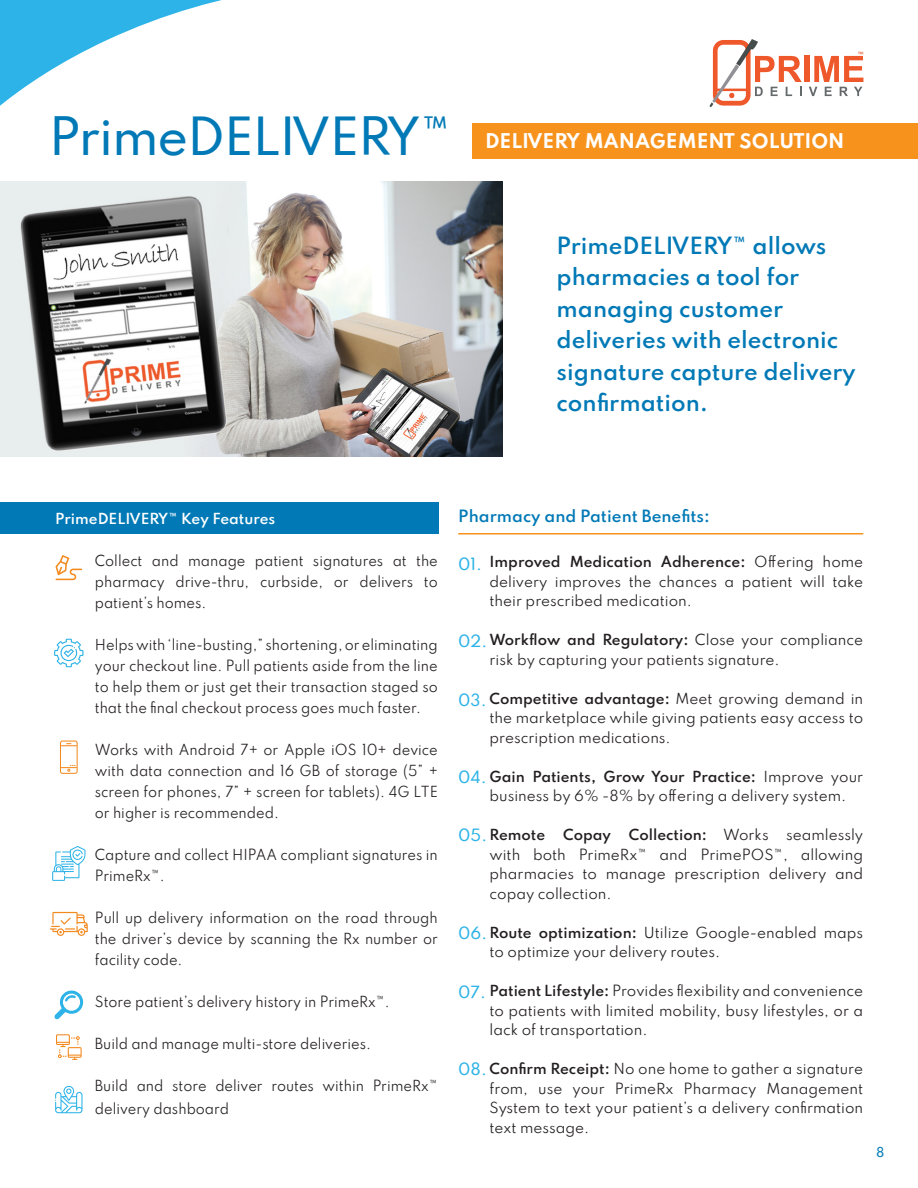
<style>
.page{position:relative;width:918px;height:1188px;background:#fff}
.page>*{position:absolute;margin:0;border:0;box-sizing:border-box;transform-origin:0 0}
.t1{font:500 46.5px "Spartan";letter-spacing:-.025em;color:#0179b6}
.t2{font:600 21px/31.5px "Spartan";color:#0179b6}
.t3{font:700 18px "Spartan";color:#fff}
.t4{font:600 15px "Spartan";color:#0179b6}
.t5{font:500 15px "Spartan";color:#2db3e7}
.t6{font:13.5px/19.5px "Spartan";color:#231f20;text-align:justify}
.t7{font:13.5px/21px "Spartan";color:#231f20;text-align:justify;scale:.96 1}
.t8{font:600 13.5px "Spartan";color:#231f20}
.t9{font:600 13.5px "Spartan";color:#fff}
.t10{font:500 12px "Spartan";color:#0179b6}
.t11{font:9.15px "Myriad Pro";color:#ee582b}
.s1{font-weight:600}
.s2{font-weight:400}
</style>
<div class="page">
<div style="left:473px;top:123px;width:445px;height:35px;background:#f7931d"></div>
<div style="left:0;top:502px;width:439px;height:31px;background:#0179b6"></div>
<hr style="left:458px;top:533px;width:405px;height:2px;background:#f7931d">
<img style="left:0;top:181px;width:503px;height:276px">
<svg style="left:56px;top:555px;width:26px;height:25px"></svg>
<svg style="left:56px;top:1034px;width:26px;height:26px"></svg>
<svg style="left:60px;top:741px;width:18px;height:33px"></svg>
<svg style="left:55px;top:1086px;width:28px;height:27px"></svg>
<svg style="left:50px;top:912px;width:38px;height:24px"></svg>
<svg style="left:52px;top:846px;width:34px;height:35px"></svg>
<svg style="left:54px;top:991px;width:29px;height:29px"></svg>
<div style="left:804px;top:56px;width:5px;height:26px;background:#ee582b"></div>
<svg style="left:710px;top:39px;width:92px;height:68px"></svg>
<svg style="left:809px;top:56px;width:54px;height:40px"></svg>
<svg style="left:54px;top:639px;width:30px;height:28px"></svg>
<svg style="left:0;top:0;width:222px;height:106px"></svg>
<p class="t1" style="left:49px;top:101px;width:405px">PrimeDELIVERY™</p>
<p class="t11" style="left:858px;top:49px;width:7px">™</p>
<p class="t3" style="left:485px;top:127px;width:361px">DELIVERY MANAGEMENT SOLUTION</p>
<p class="t2" style="left:557px;top:229px;width:301px">PrimeDELIVERY™ allows pharmacies a tool for managing customer deliveries with electronic signature capture delivery confirmation.</p>
<p class="t9" style="left:55px;top:508px;width:222px">PrimeDELIVERY™ Key Features</p>
<p class="t7" style="left:95px;top:550px;width:359px">Collect and manage patient signatures at the pharmacy drive-thru, curbside, or delivers to patient’s homes.</p>
<p class="t7" style="left:95px;top:634px;width:359px">Helps with ‘line-busting,” shortening, or eliminating your checkout line. Pull patients aside from the line to help them or just get their transaction staged so that the fi nal checkout process goes much faster.</p>
<p class="t7" style="left:95px;top:739px;width:359px">Works with Android 7+ or Apple iOS 10+ device with data connection and 16 GB of storage (5” + screen for phones, 7” + screen for tablets). 4G LTE or higher is recommended.</p>
<p class="t7" style="left:95px;top:844px;width:359px">Capture and collect HIPAA compliant signatures in<br>PrimeRx™.</p>
<p class="t7" style="left:95px;top:907px;width:359px">Pull up delivery information on the road through the driver’s device by scanning the Rx number or facility code.</p>
<p class="t7" style="left:95px;top:991px;width:309px">Store patient’s delivery history in PrimeRx™.</p>
<p class="t7" style="left:95px;top:1033px;width:289px">Build and manage multi-store deliveries.</p>
<p class="t7" style="left:95px;top:1074px;width:359px;line-height:22.5px">Build and store deliver routes within PrimeRx™ delivery dashboard</p>
<p class="t4" style="left:458px;top:505px;width:253px">Pharmacy and Patient Benefits:</p>
<p class="t5" style="left:458px;top:553px;width:25px">01.</p>
<p class="t6" style="left:490px;top:552px;width:375px"><span class="s1">Improved Medication Adherence:</span> Offering home delivery improves the chances a patient will take their prescribed medication.</p>
<p class="t6" style="left:490px;top:630px;width:375px"><span class="s1">Workflow and Regulatory:</span> Close your compliance risk by capturing your patients signature.</p>
<p class="t6" style="left:490px;top:688px;width:375px"><span class="s1">Competitive advantage:</span> Meet growing demand in the marketplace while giving patients easy access to prescription medications.</p>
<p class="t6" style="left:490px;top:766px;width:375px"><span class="s1">Gain Patients, Grow Your Practice:</span> Improve your business by 6% -8% by offering a delivery system.</p>
<p class="t8" style="left:490px;top:825px;width:57px">Remote</p>
<p class="t8" style="left:563px;top:825px;width:49px">Copay</p>
<p class="t8" style="left:629px;top:825px;width:141px">Collection: <span class="s2">Works</span></p>
<p class="t5" style="left:458px;top:629px;width:31px">02.</p>
<p class="t5" style="left:458px;top:688px;width:30px">03.</p>
<p class="t5" style="left:458px;top:765px;width:30px">04.</p>
<p class="t5" style="left:458px;top:824px;width:30px">05.</p>
<p class="t6" style="left:490px;top:825px;width:375px;text-indent:297px">seamlessly with both PrimeRx™ and PrimePOS™, allowing pharmacies to manage prescription delivery and copay collection.</p>
<p class="t6" style="left:490px;top:922px;width:375px"><span class="s1">Route optimization:</span> Utilize Google-enabled maps to optimize your delivery routes.</p>
<p class="t6" style="left:490px;top:981px;width:375px"><span class="s1">Patient Lifestyle:</span> Provides flexibility and convenience to patients with limited mobility, busy lifestyles, or a lack of transportation.</p>
<p class="t6" style="left:490px;top:1059px;width:375px"><span class="s1">Confirm Receipt:</span> No one home to gather a signature from, use your PrimeRx Pharmacy Management System to text your patient’s a delivery confi rmation text message.</p>
<p class="t5" style="left:458px;top:921px;width:31px">06.</p>
<p class="t5" style="left:458px;top:980px;width:29px">07.</p>
<p class="t5" style="left:458px;top:1058px;width:30px">08.</p>
<p class="t10" style="left:876px;top:1143px;width:10px">8</p>
</div>
